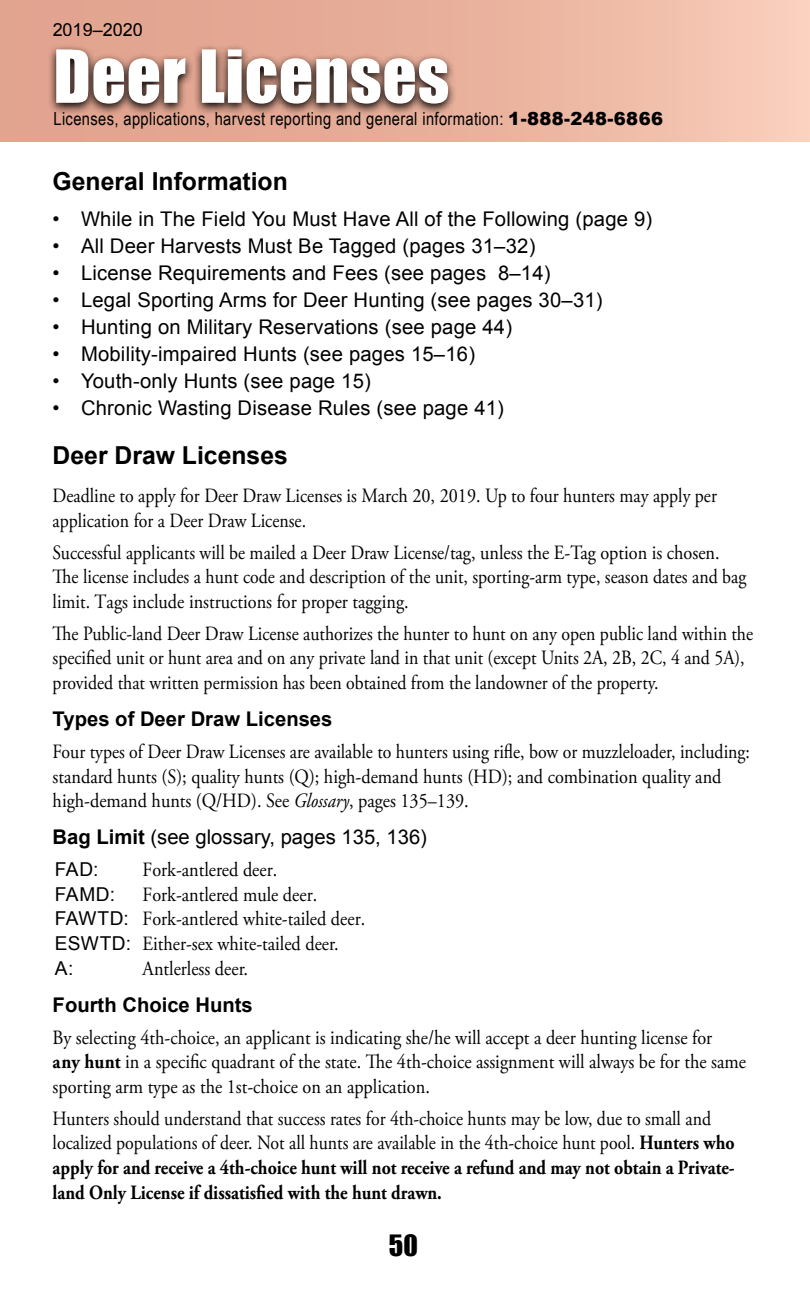
<style>
.page{position:relative;width:810px;height:1296px;background:#fff}
.page>*{position:absolute;margin:0;border:0;box-sizing:border-box;transform-origin:0 0}
.t1{font:67.5px "Impact";letter-spacing:.01em;color:#fff}
.t2{font:27px "Impact";color:#000}
.t3{font:700 24.75px "Arial";color:#000}
.t4{font:20.25px/24.8px "Adobe Garamond Pro";color:#000;scale:.88 1}
.t5{font:20.25px "Arial";letter-spacing:.01em;color:#000}
.t6{font:20.25px/24.8px "Adobe Garamond Pro";color:#000;scale:.9 1}
.t7{font:700 20.25px "Arial";color:#000}
.t8{font:19.12px "Arial";letter-spacing:.03em;color:#000}
.t9{font:18px "Arial Narrow";letter-spacing:.02em;color:#000}
.t10{font:18px "Arial";color:#000}
.s1{font-family:"Arial";font-weight:900}
.s2{font-style:italic}
.s3{font-weight:700}
.s4{font-family:"Arial";font-size:19.12px}
</style>
<div class="page">
<div style="left:0;top:0;width:810px;height:142px;background:linear-gradient(to right,#dd9c87,#f6c8b4)"></div>
<svg style="left:47px;top:44px;width:410px;height:72px;background:#846155"></svg>
<hr style="left:809px;top:0;width:1px;height:142px;background:#fcd2c1">
<p class="t10" style="left:53px;top:18px;width:92px">2019–2020</p>
<h1 class="t1" style="left:53px;top:24px;width:397px">Deer Licenses</h1>
<p class="t9" style="left:53px;top:106px;width:611px">Licenses, applications, harvest reporting and general information: <span class="s1">1-888-248-6866</span></p>
<p class="t3" style="left:53px;top:165px;width:237px">General Information</p>
<p class="t5" style="left:53px;top:205px;width:601px">• While in The Field You Must Have All of the Following (page 9)</p>
<p class="t5" style="left:53px;top:232px;width:484px">• All Deer Harvests Must Be Tagged (pages 31–32)</p>
<p class="t5" style="left:53px;top:259px;width:500px">• License Requirements and Fees (see pages 8–14)</p>
<p class="t5" style="left:53px;top:286px;width:552px">• Legal Sporting Arms for Deer Hunting (see pages 30–31)</p>
<p class="t5" style="left:53px;top:313px;width:461px">• Hunting on Military Reservations (see page 44)</p>
<p class="t5" style="left:53px;top:340px;width:424px">• Mobility-impaired Hunts (see pages 15–16)</p>
<p class="t5" style="left:53px;top:367px;width:320px">• Youth-only Hunts (see page 15)</p>
<p class="t5" style="left:53px;top:394px;width:453px">• Chronic Wasting Disease Rules (see page 41)</p>
<p class="t3" style="left:53px;top:439px;width:237px">Deer Draw Licenses</p>
<p class="t4" style="left:53px;top:484px;width:756px">Deadline to apply for Deer Draw Licenses is March 20, 2019. Up to four hunters may apply per application for a Deer Draw License.</p>
<p class="t4" style="left:53px;top:541px;width:790px">Successful applicants will be mailed a Deer Draw License/tag, unless the E-Tag option is chosen.<br>The license includes a hunt code and description of the unit, sporting-arm type, season dates and bag limit. Tags include instructions for proper tagging.</p>
<p class="t4" style="left:53px;top:622px;width:798px">The Public-land Deer Draw License authorizes the hunter to hunt on any open public land within the specified unit or hunt area and on any private land in that unit (except Units 2A, 2B, 2C, 4 and 5A), provided that written permission has been obtained from the landowner of the property.</p>
<p class="t7" style="left:53px;top:706px;width:281px">Types of Deer Draw Licenses</p>
<p class="t4" style="left:53px;top:740px;width:794px">Four types of Deer Draw Licenses are available to hunters using rifle, bow or muzzleloader, including: standard hunts (S); quality hunts (Q); high-demand hunts (HD); and combination quality and high-demand hunts (Q/HD). See <span class="s2">Glossary</span>, pages 135–139.</p>
<p class="t5" style="left:53px;top:824px;width:376px"><span class="s3">Bag Limit</span> (see glossary, pages 135, 136)</p>
<p class="t8" style="left:55px;top:857px;width:45px">FAD:</p>
<p class="t6" style="left:143px;top:858px;width:151px">Fork-antlered deer.</p>
<p class="t8" style="left:55px;top:881px;width:62px">FAMD:</p>
<p class="t6" style="left:55px;top:883px;width:346px;text-indent:88px">Fork-antlered mule deer.<br><span class="s4">FAWTD:</span> Fork-antlered white-tailed deer.<br><span class="s4">ESWTD:</span> Either-sex white-tailed deer.</p>
<p class="t8" style="left:55px;top:956px;width:20px">A:</p>
<p class="t6" style="left:143px;top:957px;width:119px">Antlerless deer.</p>
<p class="t7" style="left:53px;top:991px;width:202px">Fourth Choice Hunts</p>
<p class="t6" style="left:53px;top:1026px;width:772px">By selecting 4th-choice, an applicant is indicating she/he will accept a deer hunting license for<br><span class="s3">any hunt</span> in a specific quadrant of the state. The 4th-choice assignment will always be for the same sporting arm type as the 1st-choice on an application.</p>
<p class="t4" style="left:53px;top:1107px;width:777px">Hunters should understand that success rates for 4th-choice hunts may be low, due to small and localized populations of deer. Not all hunts are available in the 4th-choice hunt pool. <span class="s3">Hunters who apply for and receive a 4th-choice hunt will not receive a refund and may not obtain a Private&shy;land Only License if dissatisfied with the hunt drawn.</span></p>
<h2 class="t2" style="left:389px;top:1224px;width:31px">50</h2>
</div>
